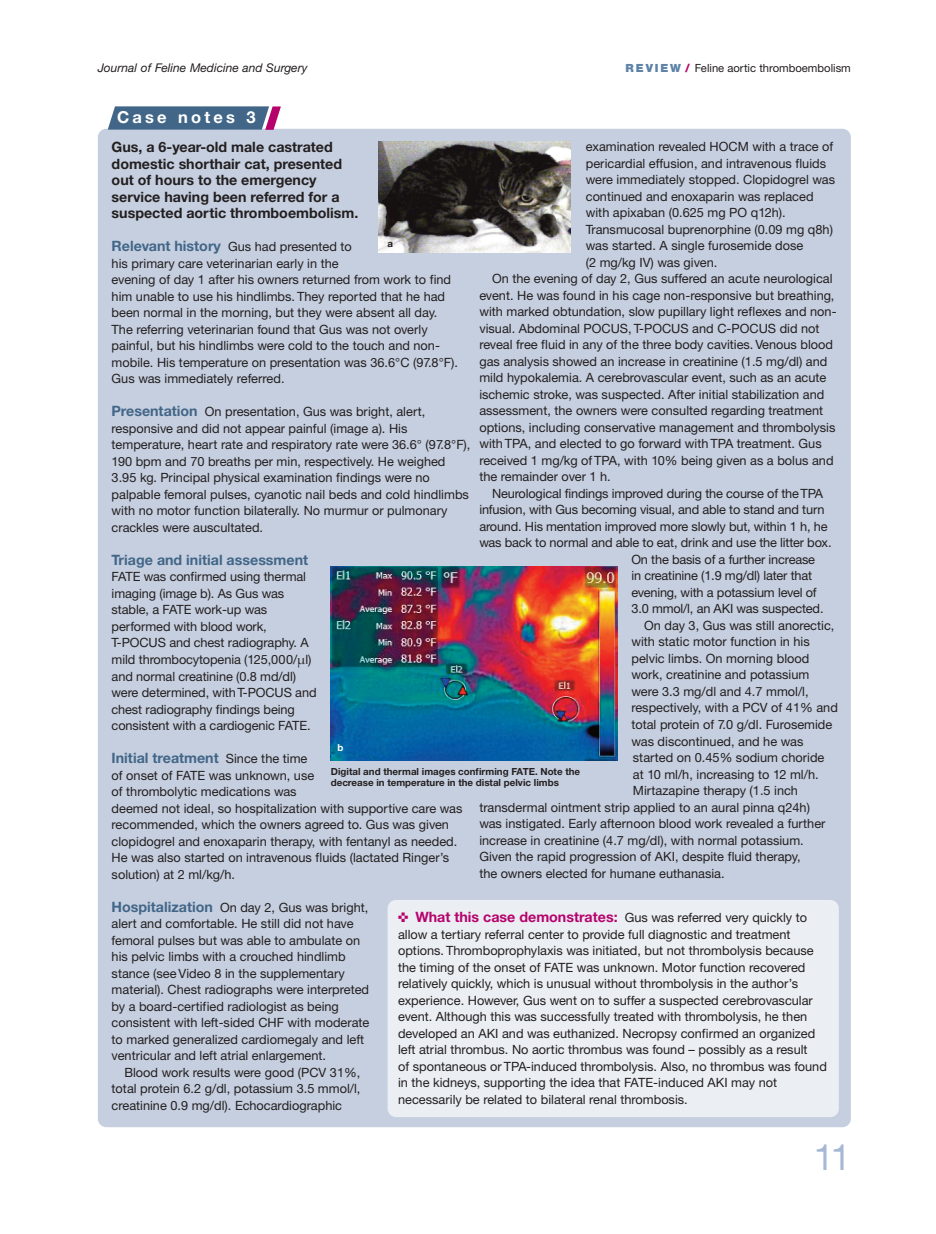
<style>
.page{position:relative;width:936px;height:1234px;background:#fff}
.page>*{position:absolute;margin:0;border:0;box-sizing:border-box;transform-origin:0 0}
.t1{font:36px "Helvetica Neue CE";color:#a6b8d3}
.t2{font:700 16.5px "Helvetica Neue CE";letter-spacing:.195em;color:#fff}
.t3{font:700 14.25px/16.5px "Helvetica Neue CE";color:#231f20}
.t4{font:700 14.25px "Helvetica Neue CE";color:#426688}
.t5{font:12.75px/16.5px "Helvetica Neue CE";color:#231f20}
.t6{font:italic 12px "Helvetica Neue CE";color:#231f20}
.t7{font:11.25px "Helvetica Neue CE";color:#231f20}
.t8{font:700 9.75px/11.2px "Helvetica Neue CE";color:#231f20}
.t9{font:700 9.75px "Helvetica Neue CE";color:#fff}
.s1{font-weight:900;color:#5e83a8}
.s2{font-weight:900;color:#b6036c}
.s3{font-weight:700;font-size:14.25px;color:#426688}
.s4{font-family:"Palatino"}
.s5{font-weight:400;font-size:12.75px;color:#231f20}
.s6{font-weight:700;font-size:14.25px;color:#b6036c}
</style>
<div class="page">
<div style="left:98px;top:129px;width:752px;height:997px;background:#c6cfdf;border-radius:9px"></div>
<div style="left:387px;top:899px;width:451px;height:217px;background:#ebeef3;border-radius:9px"></div>
<svg style="left:108px;top:106px;width:173px;height:24px;background:#576e90"></svg>
<img style="left:331px;top:566px;width:287px;height:194px">
<img style="left:379px;top:142px;width:191px;height:110px">
<p class="t6" style="left:98px;top:64px;width:211px">Journal of Feline Medicine and Surgery</p>
<p class="t2" style="left:117px;top:111px;width:140px">Case notes 3</p>
<p class="t7" style="left:625px;top:64px;width:227px"><span class="s1">R E V I E W</span> <span class="s2">/</span> Feline aortic thromboembolism</p>
<p class="t3" style="left:112px;top:140px;width:248px">Gus, a 6-year-old male castrated domestic shorthair cat, presented out of hours to the emergency service having been referred for a suspected aortic thromboembolism.</p>
<p class="t5" style="left:112px;top:240px;width:348px"><span class="s3">Relevant history</span> Gus had presented to<br>his primary care veterinarian early in the<br>evening of day 1 after his owners returned from work to find him unable to use his hindlimbs. They reported that he had been normal in the morning, but they were absent all day.<br>The referring veterinarian found that Gus was not overly painful, but his hindlimbs were cold to the touch and non&shy;mobile. His temperature on presentation was 36.6°C (97.8°F).<br>Gus was immediately referred.</p>
<p class="t5" style="left:112px;top:405px;width:360px"><span class="s3">Presentation</span> On presentation, Gus was bright, alert, responsive and did not appear painful (image a). His temperature, heart rate and respiratory rate were 36.6° (97.8°F), 190 bpm and 70 breaths per min, respectively. He weighed 3.95 kg. Principal physical examination findings were no palpable femoral pulses, cyanotic nail beds and cold hindlimbs with no motor function bilaterally. No murmur or pulmonary crackles were auscultated.</p>
<p class="t4" style="left:112px;top:554px;width:198px">Triage and initial assessment</p>
<p class="t5" style="left:112px;top:570px;width:206px">FATE was confirmed using thermal imaging (image b). As Gus was stable, a FATE work-up was performed with blood work,<br>T-POCUS and chest radiography. A mild thrombocytopenia (125,000/<span class="s4">μ</span>l) and normal creatinine (0.8 md/dl) were determined, with T-POCUS and chest radiography findings being consistent with a cardiogenic FATE.</p>
<p class="t4" style="left:112px;top:752px;width:197px">Initial treatment <span class="s5">Since the time</span></p>
<p class="t5" style="left:112px;top:768px;width:352px">of onset of FATE was unknown, use<br>of thrombolytic medications was<br>deemed not ideal, so hospitalization with supportive care was recommended, which the owners agreed to. Gus was given clopidogrel and enoxaparin therapy, with fentanyl as needed.<br>He was also started on intravenous fluids (lactated Ringer’s solution) at 2 ml/kg/h.</p>
<p class="t5" style="left:112px;top:900px;width:259px"><span class="s3">Hospitalization</span> On day 2, Gus was bright, alert and comfortable. He still did not have femoral pulses but was able to ambulate on his pelvic limbs with a crouched hindlimb stance (see Video 8 in the supplementary material). Chest radiographs were interpreted by a board-certified radiologist as being consistent with left-sided CHF with moderate to marked generalized cardiomegaly and left ventricular and left atrial enlargement.</p>
<p class="t5" style="left:112px;top:1065px;width:250px;text-align:justify;text-indent:13px">Blood work results were good (PCV 31%, total protein 6.2 g/dl, potassium 3.5 mmol/l, creatinine 0.9 mg/dl). Echocardiographic</p>
<p class="t5" style="left:585px;top:139px;width:249px">examination revealed HOCM with a trace of</p>
<p class="t5" style="left:585px;top:156px;width:242px">pericardial effusion, and intravenous fluids</p>
<p class="t5" style="left:585px;top:172px;width:251px">were immediately stopped. Clopidogrel was</p>
<p class="t5" style="left:585px;top:189px;width:229px">continued and enoxaparin was replaced</p>
<p class="t5" style="left:585px;top:205px;width:201px">with apixaban (0.625 mg PO q12h).</p>
<p class="t5" style="left:585px;top:222px;width:249px">Transmucosal buprenorphine (0.09 mg q8h)</p>
<p class="t5" style="left:585px;top:238px;width:219px">was started. A single furosemide dose</p>
<p class="t5" style="left:585px;top:255px;width:133px">(2 mg/kg IV) was given.</p>
<p class="t5" style="left:492px;top:271px;width:342px">On the evening of day 2, Gus suffered an acute neurological</p>
<p class="t5" style="left:479px;top:288px;width:356px">event. He was found in his cage non-responsive but breathing,</p>
<p class="t5" style="left:479px;top:304px;width:359px">with marked obtundation, slow pupillary light reflexes and non-</p>
<p class="t5" style="left:479px;top:321px;width:342px">visual. Abdominal POCUS, T-POCUS and C-POCUS did not</p>
<p class="t5" style="left:479px;top:337px;width:355px">reveal free fluid in any of the three body cavities. Venous blood</p>
<p class="t5" style="left:479px;top:354px;width:349px">gas analysis showed an increase in creatinine (1.5 mg/dl) and</p>
<p class="t5" style="left:479px;top:370px;width:348px">mild hypokalemia. A cerebrovascular event, such as an acute</p>
<p class="t5" style="left:479px;top:387px;width:346px">ischemic stroke, was suspected. After initial stabilization and</p>
<p class="t5" style="left:479px;top:403px;width:345px">assessment, the owners were consulted regarding treatment</p>
<p class="t5" style="left:479px;top:420px;width:357px">options, including conservative management and thrombolysis</p>
<p class="t5" style="left:479px;top:436px;width:344px">with TPA, and elected to go forward with TPA treatment. Gus</p>
<p class="t5" style="left:479px;top:453px;width:356px">received 1 mg/kg of TPA, with 10% being given as a bolus and</p>
<p class="t5" style="left:479px;top:469px;width:133px">the remainder over 1 h.</p>
<p class="t5" style="left:492px;top:486px;width:332px">Neurological findings improved during the course of the TPA</p>
<p class="t5" style="left:479px;top:502px;width:346px">infusion, with Gus becoming visual, and able to stand and turn</p>
<p class="t5" style="left:479px;top:519px;width:349px">around. His mentation improved more slowly but, within 1 h, he</p>
<p class="t5" style="left:479px;top:535px;width:353px">was back to normal and able to eat, drink and use the litter box.</p>
<p class="t5" style="left:631px;top:552px;width:185px">On the basis of a further increase</p>
<p class="t5" style="left:631px;top:568px;width:182px">in creatinine (1.9 mg/dl) later that</p>
<p class="t5" style="left:631px;top:585px;width:187px">evening, with a potassium level of</p>
<p class="t5" style="left:631px;top:601px;width:194px">3.0 mmol/l, an AKI was suspected.</p>
<p class="t5" style="left:644px;top:618px;width:192px">On day 3, Gus was still anorectic,</p>
<p class="t5" style="left:631px;top:634px;width:180px">with static motor function in his</p>
<p class="t5" style="left:631px;top:651px;width:179px">pelvic limbs. On morning blood</p>
<p class="t5" style="left:631px;top:667px;width:179px">work, creatinine and potassium</p>
<p class="t5" style="left:631px;top:684px;width:179px">were 3.3 mg/dl and 4.7 mmol/l,</p>
<p class="t5" style="left:631px;top:700px;width:208px">respectively, with a PCV of 41% and</p>
<p class="t5" style="left:631px;top:717px;width:202px">total protein of 7.0 g/dl. Furosemide</p>
<p class="t5" style="left:631px;top:733px;width:173px">was discontinued, and he was</p>
<p class="t5" style="left:633px;top:750px;width:193px">started on 0.45% sodium choride</p>
<p class="t5" style="left:633px;top:766px;width:187px">at 10 ml/h, increasing to 12 ml/h.</p>
<p class="t5" style="left:633px;top:783px;width:166px">Mirtazapine therapy (1.5 inch</p>
<p class="t5" style="left:479px;top:799px;width:332px">transdermal ointment strip applied to an aural pinna q24h)</p>
<p class="t5" style="left:479px;top:816px;width:347px">was instigated. Early afternoon blood work revealed a further</p>
<p class="t5" style="left:479px;top:832px;width:326px">increase in creatinine (4.7 mg/dl), with normal potassium.</p>
<p class="t5" style="left:479px;top:849px;width:323px">Given the rapid progression of AKI, despite fluid therapy,</p>
<p class="t5" style="left:479px;top:865px;width:247px">the owners elected for humane euthanasia.</p>
<p class="t5" style="left:398px;top:910px;width:430px;text-indent:17px"><span class="s6">What this case demonstrates:</span> Gus was referred very quickly to allow a tertiary referral center to provide full diagnostic and treatment options. Thromboprophylaxis was initiated, but not thrombolysis because the timing of the onset of FATE was unknown. Motor function recovered relatively quickly, which is unusual without thrombolysis in the author’s experience. However, Gus went on to suffer a suspected cerebrovascular event. Although this was successfully treated with thrombolysis, he then developed an AKI and was euthanized. Necropsy confirmed an organized left atrial thrombus. No aortic thrombus was found – possibly as a result<br>of spontaneous or TPA-induced thrombolysis. Also, no thrombus was found in the kidneys, supporting the idea that FATE-induced AKI may not necessarily be related to bilateral renal thrombosis.</p>
<p class="t8" style="left:387px;top:239px;width:7px">a</p>
<p class="t9" style="left:337px;top:744px;width:7px">b</p>
<p class="t8" style="left:331px;top:766px;width:251px">Digital and thermal images confirming FATE. Note the decrease in temperature in the distal pelvic limbs</p>
<h1 class="t1" style="left:813px;top:1143px;width:39px">11</h1>
</div>
